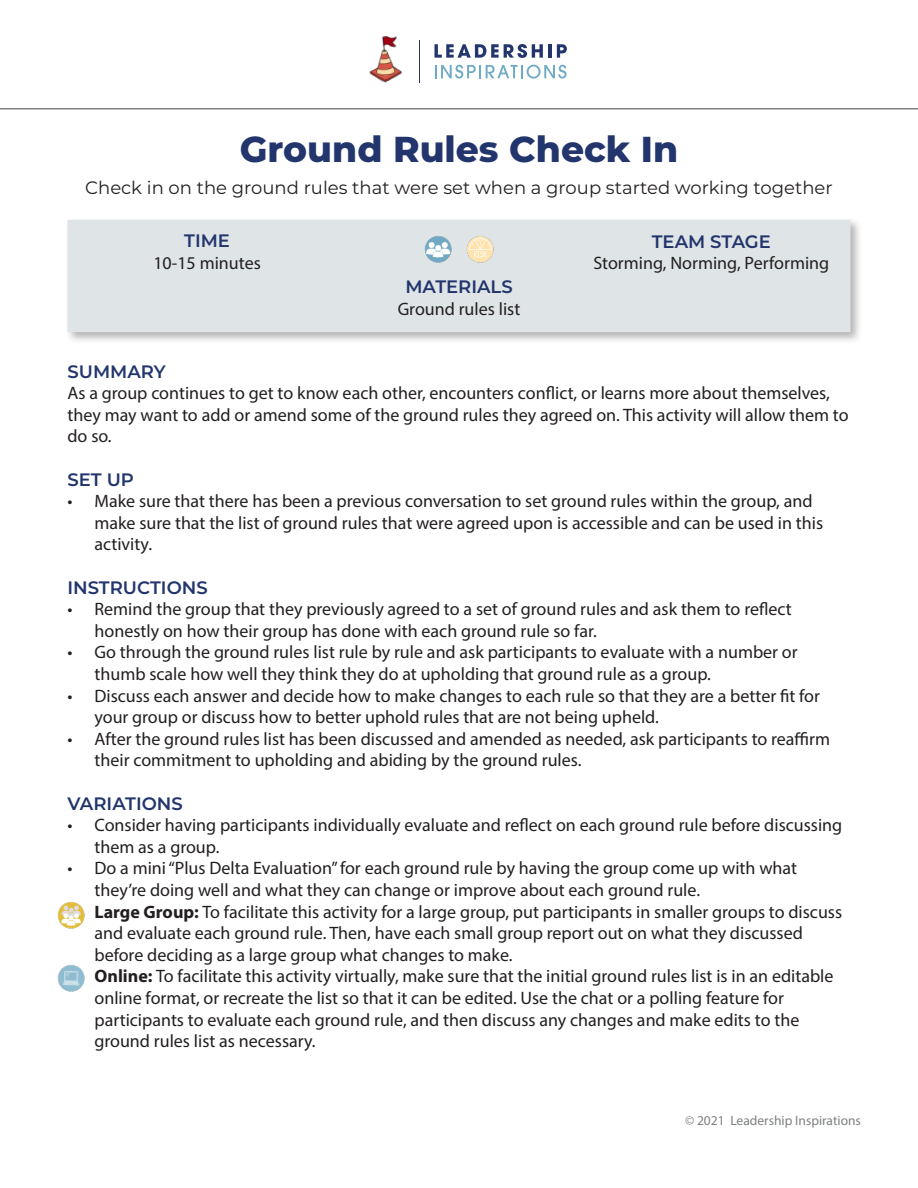
<style>
.page{position:relative;width:918px;height:1188px;background:#fff}
.page>*{position:absolute;margin:0;border:0;box-sizing:border-box;transform-origin:0 0}
.t1{font:800 36px "Montserrat";color:#22356c}
.t2{font:18px/21.6px "Myriad Pro";color:#231f20}
.t3{font:18px "Montserrat";color:#231f20}
.t4{font:600 18px "Montserrat";color:#22356c}
.t5{font:13.5px "Myriad Pro";color:#7e8083}
.s1{font-weight:700}
</style>
<div class="page">
<svg style="left:446px;top:44px;width:97px;height:14px"></svg>
<hr style="left:548px;top:44px;width:4px;height:14px;background:#22356c">
<svg style="left:557px;top:44px;width:10px;height:14px"></svg>
<svg style="left:442px;top:65px;width:125px;height:14px"></svg>
<hr style="left:0;top:108px;width:918px;height:2px;background:#7e8083">
<img style="left:369px;top:36px;width:73px;height:47px">
<div style="left:64px;top:217px;width:799px;height:128px;background:#231f20;opacity:.34"></div>
<div style="left:68px;top:220px;width:782px;height:112px;background:#dfe4e7"></div>
<img style="left:424px;top:236px;width:28px;height:27px">
<img style="left:466px;top:236px;width:28px;height:27px">
<img style="left:57px;top:902px;width:28px;height:27px">
<img style="left:57px;top:965px;width:28px;height:27px">
<p class="t1" style="left:240px;top:122px;width:440px">Ground Rules Check In</p>
<p class="t3" style="left:85px;top:175px;width:749px">Check in on the ground rules that were set when a group started working together</p>
<p class="t4" style="left:652px;top:229px;width:121px">TEAM STAGE</p>
<p class="t2" style="left:593px;top:252px;width:237px">Storming, Norming, Performing</p>
<p class="t4" style="left:184px;top:228px;width:47px">TIME</p>
<p class="t2" style="left:153px;top:251px;width:109px">10-15 minutes</p>
<p class="t4" style="left:405px;top:274px;width:109px">MATERIALS</p>
<p class="t2" style="left:398px;top:298px;width:124px">Ground rules list</p>
<p class="t4" style="left:68px;top:358px;width:100px">SUMMARY</p>
<p class="t2" style="left:68px;top:382px;width:783px">As a group continues to get to know each other, encounters conflict, or learns more about themselves, they may want to add or amend some of the ground rules they agreed on. This activity will allow them to do so.</p>
<p class="t4" style="left:68px;top:466px;width:68px">SET UP</p>
<p class="t2" style="left:94px;top:490px;width:730px;text-indent:-27px">• Make sure that there has been a previous conversation to set ground rules within the group, and make sure that the list of ground rules that were agreed upon is accessible and can be used in this activity.</p>
<p class="t4" style="left:68px;top:574px;width:142px">INSTRUCTIONS</p>
<p class="t2" style="left:94px;top:598px;width:699px;text-indent:-27px">• Remind the group that they previously agreed to a set of ground rules and ask them to reflect honestly on how their group has done with each ground rule so far.</p>
<p class="t2" style="left:94px;top:641px;width:705px;text-indent:-27px">• Go through the ground rules list rule by rule and ask participants to evaluate with a number or thumb scale how well they think they do at upholding that ground rule as a group.</p>
<p class="t2" style="left:94px;top:684px;width:727px;text-indent:-27px">• Discuss each answer and decide how to make changes to each rule so that they are a better fit for your group or discuss how to better uphold rules that are not being upheld.</p>
<p class="t2" style="left:94px;top:728px;width:737px;text-indent:-27px">• After the ground rules list has been discussed and amended as needed, ask participants to reaffirm their commitment to upholding and abiding by the ground rules.</p>
<p class="t4" style="left:68px;top:790px;width:117px">VARIATIONS</p>
<p class="t2" style="left:94px;top:814px;width:749px;text-indent:-27px">• Consider having participants individually evaluate and reflect on each ground rule before discussing them as a group.</p>
<p class="t2" style="left:94px;top:857px;width:704px;text-indent:-27px">• Do a mini “Plus Delta Evaluation” for each ground rule by having the group come up with what they’re doing well and what they can change or improve about each ground rule.</p>
<p class="t2" style="left:94px;top:900px;width:749px;text-indent:-27px"><span class="s1">• Large Group:</span> To facilitate this activity for a large group, put participants in smaller groups to discuss and evaluate each ground rule. Then, have each small group report out on what they discussed before deciding as a large group what changes to make.</p>
<p class="t2" style="left:94px;top:965px;width:741px;text-indent:-27px"><span class="s1">• Online:</span> To facilitate this activity virtually, make sure that the initial ground rules list is in an editable online format, or recreate the list so that it can be edited. Use the chat or a polling feature for participants to evaluate each ground rule, and then discuss any changes and make edits to the ground rules list as necessary.</p>
<p class="t5" style="left:685px;top:1112px;width:177px">© 2021 Leadership Inspirations</p>
</div>
